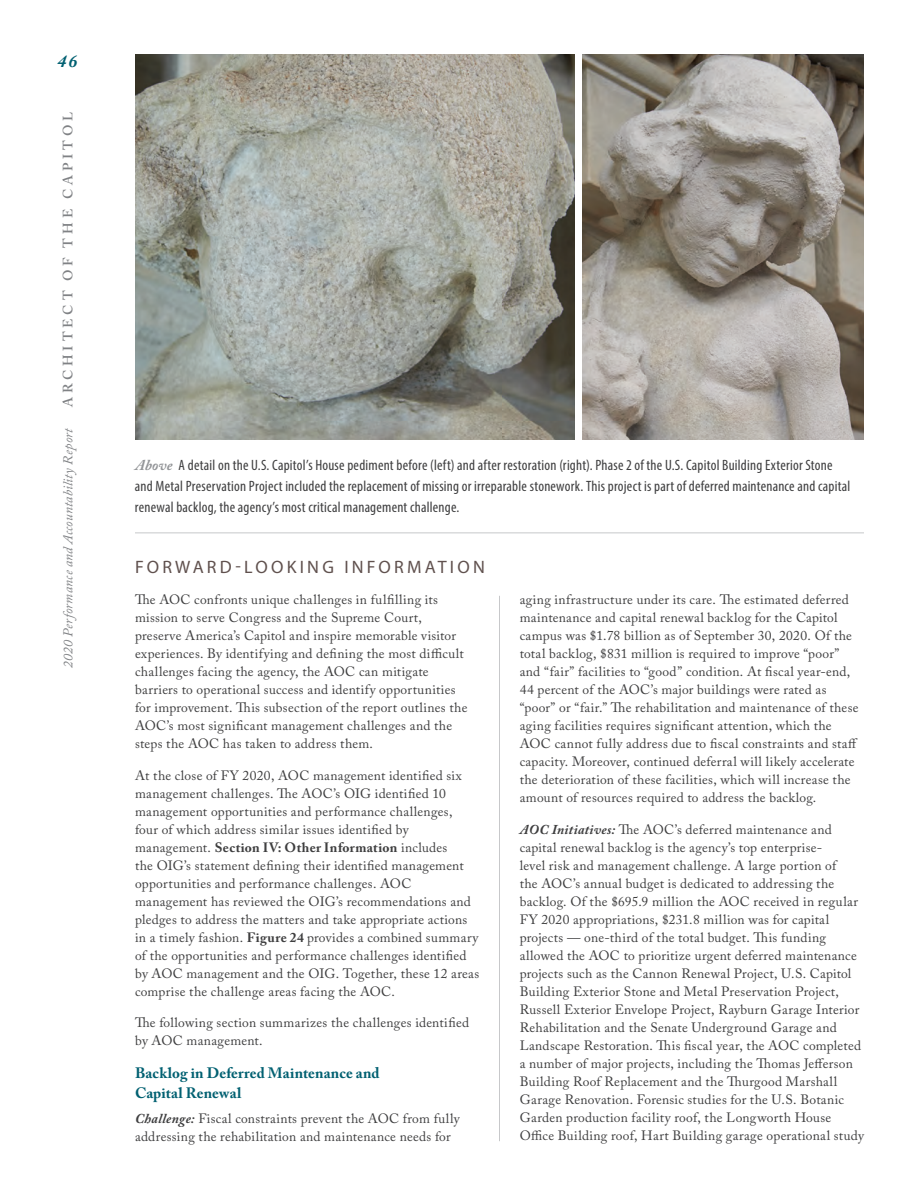
<style>
.page{position:relative;width:918px;height:1188px;background:#fff}
.page>*{position:absolute;margin:0;border:0;box-sizing:border-box;transform-origin:0 0}
.t1{font:18px "Myriad Variable Concept";letter-spacing:.18em;color:#60514e}
.t2{font:italic 700 18px "Adobe Caslon Pro";color:#006071}
.t3{font:15px/21px "Myriad Variable Concept";letter-spacing:.015em;color:#3e3e3f}
.t4{font:700 15px/19.5px "Adobe Caslon Pro";letter-spacing:.01em;color:#006071}
.t5{font:13.5px/18px "Adobe Caslon Pro";letter-spacing:.02em;color:#3e3e3f}
.t6{font:italic 13.5px "Adobe Caslon Pro";letter-spacing:.02em;color:#808285}
.t7{font:600 13.5px "Adobe Caslon Pro";letter-spacing:.28em;color:#808285}
.s1{font-family:"Adobe Caslon Pro";font-weight:700;font-style:italic;color:#939598}
.s2{font-weight:700}
.s3{font-weight:700;font-style:italic}
</style>
<div class="page">
<hr style="left:499px;top:596px;width:1px;height:545px;background:#c7c8ca">
<img style="left:135px;top:54px;width:729px;height:385px">
<hr style="left:135px;top:532px;width:729px;height:1px;background:#c7c8ca">
<div style="left:575px;top:49px;width:6px;height:398px;background:#fff"></div>
<h1 class="t2" style="left:57px;top:50px;width:22px">46</h1>
<p class="t7" style="left:60px;top:407px;width:296px;rotate:-90deg">ARCHITECT OF THE CAPITOL</p>
<p class="t6" style="left:60px;top:668px;width:242px;rotate:-90deg">2020 Performance and Accountability Report</p>
<p class="t3" style="left:135px;top:455px;width:717px"><span class="s1">Above</span> A detail on the U.S. Capitol’s House pediment before (left) and after restoration (right). Phase 2 of the U.S. Capitol Building Exterior Stone and Metal Preservation Project included the replacement of missing or irreparable stonework. This project is part of deferred maintenance and capital renewal backlog, the agency’s most critical management challenge.</p>
<h3 class="t1" style="left:135px;top:556px;width:351px">FORWARD-LOOKING INFORMATION</h3>
<p class="t5" style="left:135px;top:591px;width:334px">The AOC confronts unique challenges in fulfilling its mission to serve Congress and the Supreme Court, preserve America’s Capitol and inspire memorable visitor experiences. By identifying and defining the most difficult challenges facing the agency, the AOC can mitigate barriers to operational success and identify opportunities for improvement. This subsection of the report outlines the AOC’s most significant management challenges and the steps the AOC has taken to address them.</p>
<p class="t5" style="left:135px;top:766px;width:346px">At the close of FY 2020, AOC management identified six management challenges. The AOC’s OIG identified 10 management opportunities and performance challenges,<br>four of which address similar issues identified by management. <span class="s2">Section IV: Other Information</span> includes<br>the OIG’s statement defining their identified management opportunities and performance challenges. AOC management has reviewed the OIG’s recommendations and pledges to address the matters and take appropriate actions in a timely fashion. <span class="s2">Figure 24</span> provides a combined summary of the opportunities and performance challenges identified by AOC management and the OIG. Together, these 12 areas comprise the challenge areas facing the AOC.</p>
<p class="t5" style="left:135px;top:1014px;width:336px">The following section summarizes the challenges identified by AOC management.</p>
<h4 class="t4" style="left:135px;top:1063px;width:246px">Backlog in Deferred Maintenance and<br>Capital Renewal</h4>
<p class="t5" style="left:135px;top:1109px;width:326px"><span class="s3">Challenge:</span> Fiscal constraints prevent the AOC from fully addressing the rehabilitation and maintenance needs for</p>
<p class="t5" style="left:520px;top:591px;width:340px">aging infrastructure under its care. The estimated deferred maintenance and capital renewal backlog for the Capitol campus was $1.78 billion as of September 30, 2020. Of the total backlog, $831 million is required to improve “poor” and “fair” facilities to “good” condition. At fiscal year-end, 44 percent of the AOC’s major buildings were rated as “poor” or “fair.” The rehabilitation and maintenance of these aging facilities requires significant attention, which the AOC cannot fully address due to fiscal constraints and staff capacity. Moreover, continued deferral will likely accelerate the deterioration of these facilities, which will increase the amount of resources required to address the backlog.</p>
<p class="t5" style="left:520px;top:820px;width:346px"><span class="s3">AOC Initiatives:</span> The AOC’s deferred maintenance and capital renewal backlog is the agency’s top enterprise-<br>level risk and management challenge. A large portion of<br>the AOC’s annual budget is dedicated to addressing the backlog. Of the $695.9 million the AOC received in regular FY 2020 appropriations, $231.8 million was for capital projects — one-third of the total budget. This funding allowed the AOC to prioritize urgent deferred maintenance projects such as the Cannon Renewal Project, U.S. Capitol Building Exterior Stone and Metal Preservation Project, Russell Exterior Envelope Project, Rayburn Garage Interior Rehabilitation and the Senate Underground Garage and Landscape Restoration. This fiscal year, the AOC completed a number of major projects, including the Thomas Jefferson Building Roof Replacement and the Thurgood Marshall Garage Renovation. Forensic studies for the U.S. Botanic Garden production facility roof, the Longworth House Office Building roof, Hart Building garage operational study</p>
</div>
